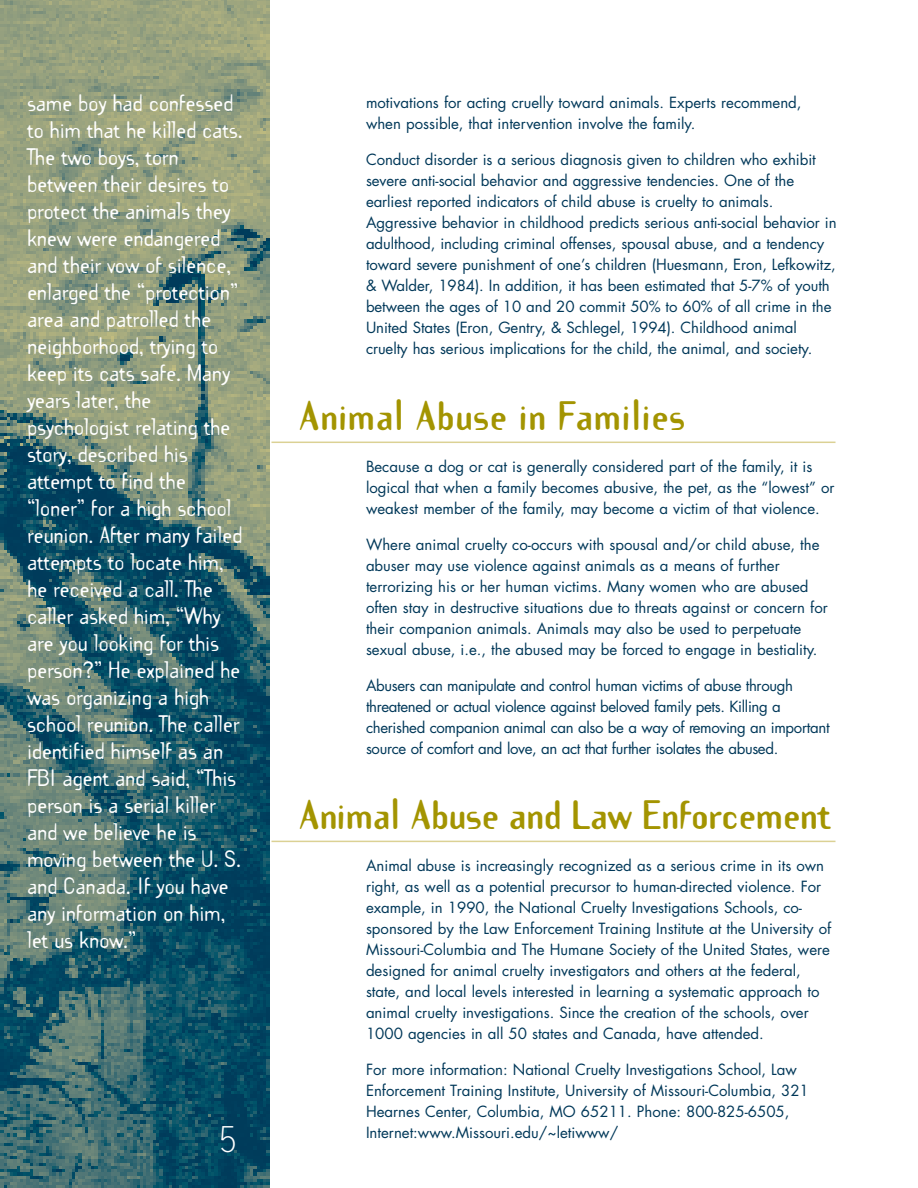
<style>
.page{position:relative;width:918px;height:1188px;background:#fff}
.page>*{position:absolute;margin:0;border:0;box-sizing:border-box;transform-origin:0 0}
.t1{font:700 36px "Template Gothic";letter-spacing:-.02em;color:#a39401}
.t2{font:700 36px "Template Gothic";color:#a39401}
.t3{font:36px "Letter Gothic";color:#fff}
.t4{font:21px/27px "Template Gothic";letter-spacing:-.02em;color:#fff}
.t5{font:15px/21px "Futura";color:#003859}
.t6{font:15px/21px "Futura";letter-spacing:-.025em;color:#003859}
</style>
<div class="page">
<hr style="left:272px;top:442px;width:564px;height:1px;background:#dbd194">
<hr style="left:272px;top:841px;width:564px;height:1px;background:#dbd194">
<img style="left:0;top:0;width:270px;height:1188px">
<p class="t4" style="left:27px;top:89px;width:217px">same boy had confessed to him that he killed cats.<br>The two boys, torn between their desires to protect the animals they knew were endangered and their vow of silence, enlarged the “protection” area and patrolled the neighborhood, trying to keep its cats safe. Many years later, the psychologist relating the story, described his attempt to find the “loner” for a high school reunion. After many failed attempts to locate him, he received a call. The caller asked him, “Why are you looking for this person?” He explained he was organizing a high school reunion. The caller identified himself as an<br>FBI agent and said, “This person is a serial killer and we believe he is moving between the U. S. and Canada. If you have any information on him, let us know.”</p>
<h1 class="t3" style="left:217px;top:1119px;width:23px">5</h1>
<p class="t5" style="left:366px;top:92px;width:437px">motivations for acting cruelly toward animals. Experts recommend, when possible, that intervention involve the family.</p>
<p class="t5" style="left:366px;top:149px;width:472px">Conduct disorder is a serious diagnosis given to children who exhibit severe anti-social behavior and aggressive tendencies. One of the earliest reported indicators of child abuse is cruelty to animals.<br>Aggressive behavior in childhood predicts serious anti-social behavior in adulthood, including criminal offenses, spousal abuse, and a tendency toward severe punishment of one’s children (Huesmann, Eron, Lefkowitz, &amp; Walder, 1984). In addition, it has been estimated that 5-7% of youth between the ages of 10 and 20 commit 50% to 60% of all crime in the United States (Eron, Gentry, &amp; Schlegel, 1994). Childhood animal cruelty has serious implications for the child, the animal, and society.</p>
<h1 class="t2" style="left:298px;top:390px;width:389px">Animal Abuse in Families</h1>
<p class="t5" style="left:366px;top:455px;width:470px">Because a dog or cat is generally considered part of the family, it is logical that when a family becomes abusive, the pet, as the “lowest” or weakest member of the family, may become a victim of that violence.</p>
<p class="t5" style="left:366px;top:533px;width:463px">Where animal cruelty co-occurs with spousal and/or child abuse, the abuser may use violence against animals as a means of further terrorizing his or her human victims. Many women who are abused often stay in destructive situations due to threats against or concern for their companion animals. Animals may also be used to perpetuate sexual abuse, i.e., the abused may be forced to engage in bestiality.</p>
<p class="t6" style="left:366px;top:674px;width:465px">Abusers can manipulate and control human victims of abuse through threatened or actual violence against beloved family pets. Killing a cherished companion animal can also be a way of removing an important source of comfort and love, an act that further isolates the abused.</p>
<h1 class="t1" style="left:298px;top:789px;width:534px">Animal Abuse and Law Enforcement</h1>
<p class="t5" style="left:366px;top:854px;width:467px">Animal abuse is increasingly recognized as a serious crime in its own right, as well as a potential precursor to human-directed violence. For example, in 1990, the National Cruelty Investigations Schools, co&shy;sponsored by the Law Enforcement Training Institute at the University of Missouri-Columbia and The Humane Society of the United States, were designed for animal cruelty investigators and others at the federal, state, and local levels interested in learning a systematic approach to animal cruelty investigations. Since the creation of the schools, over 1000 agencies in all 50 states and Canada, have attended.</p>
<p class="t5" style="left:366px;top:1058px;width:444px">For more information: National Cruelty Investigations School, Law Enforcement Training Institute, University of Missouri-Columbia, 321<br>Hearnes Center, Columbia, MO 65211. Phone: 800-825-6505, Internet:www.Missouri.edu/~letiwww/</p>
</div>
